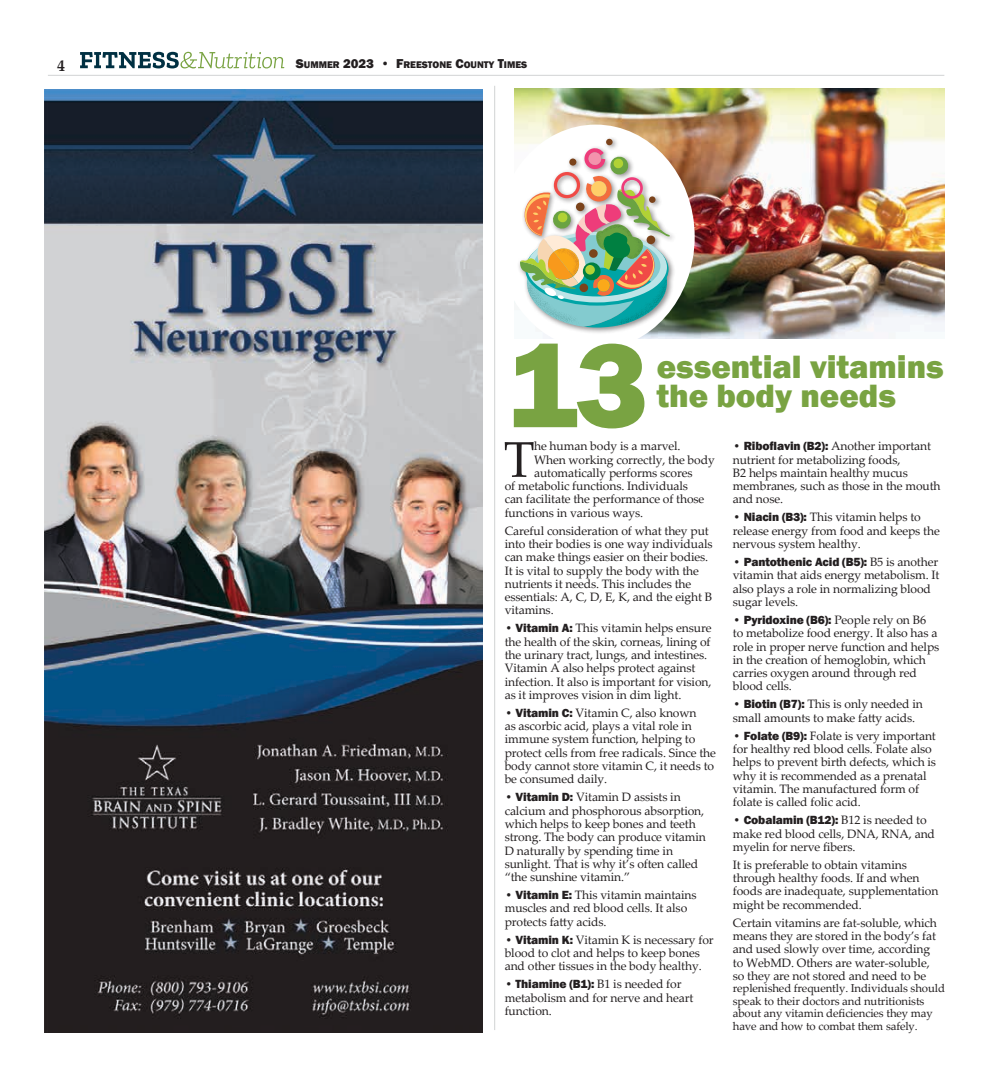
<style>
.page{position:relative;width:990px;height:1080px;background:#fff}
.page>*{position:absolute;margin:0;border:0;box-sizing:border-box;transform-origin:0 0}
.t1{font:800 123.5px "Franklin Gothic";color:#79a342}
.t2{font:50.25px "Palatino Linotype";color:#231f20}
.t3{font:800 33.25px/29.2px "Franklin Gothic";color:#79a342}
.t4{font:700 16px "Palatino Linotype";color:#231f20}
.t5{font:12.12px/13.2px "Palatino Linotype";letter-spacing:-.01em;color:#231f20}
.t6{font:800 12.12px "Franklin Gothic";letter-spacing:-.01em;color:#231f20}
.t7{font:11.38px/12.5px "Palatino Linotype";letter-spacing:-.01em;color:#231f20}
.t8{font:800 9.88px "Franklin Gothic";color:#231f20}
.s1{font-size:13.25px}
.s2{font-family:"Palatino Linotype";font-weight:400}
.s3{font-family:"Franklin Gothic";font-weight:800}
</style>
<div class="page">
<img style="left:44px;top:90px;width:439px;height:942px">
<hr style="left:48px;top:75px;width:896px;height:1px;background:#d1d3d4">
<svg style="left:80px;top:52px;width:204px;height:16px"></svg>
<img style="left:514px;top:88px;width:430px;height:250px">
<div style="left:497px;top:125px;width:198px;height:224px;background:#fff;border-radius:50%"></div>
<div style="left:517px;top:136px;width:160px;height:199px;background:#231f20;opacity:.5"></div>
<div style="left:606px;top:139px;width:7px;height:6px;background:#7b431b;border-radius:50%"></div>
<img style="left:520px;top:147px;width:150px;height:181px">
<hr style="left:494px;top:86px;width:1px;height:944px;background:#d1d3d4">
<h3 class="t4" style="left:57px;top:55px;width:9px">4</h3>
<p class="t8" style="left:296px;top:59px;width:233px"><span class="s1">S</span>UMMER <span class="s1">2023 •</span> <span class="s1">F</span>REESTONE <span class="s1">C</span>OUNTY <span class="s1">T</span>IMES</p>
<h1 class="t1" style="left:506px;top:306px;width:143px">13</h1>
<h2 class="t2" style="left:504px;top:424px;width:32px">T</h2>
<p class="t5" style="left:534px;top:439px;width:148px">he human body is a marvel.</p>
<h3 class="t3" style="left:657px;top:352px;width:289px">essential vitamins the body needs</h3>
<p class="t6" style="left:733px;top:438px;width:200px">• Riboflavin (B2): <span class="s2">Another important</span></p>
<p class="t5" style="left:733px;top:452px;width:209px">nutrient for metabolizing foods,<br>B2 helps maintain healthy mucus membranes, such as those in the mouth and nose.</p>
<p class="t5" style="left:733px;top:510px;width:209px"><span class="s3">• Niacin (B3):</span> This vitamin helps to release energy from food and keeps the nervous system healthy.</p>
<p class="t6" style="left:733px;top:554px;width:207px">• Pantothenic Acid (B5): <span class="s2">B5 is another</span></p>
<p class="t5" style="left:733px;top:568px;width:208px">vitamin that aids energy metabolism. It also plays a role in normalizing blood sugar levels.</p>
<p class="t6" style="left:733px;top:612px;width:195px">• Pyridoxine (B6): <span class="s2">People rely on B6</span></p>
<p class="t5" style="left:733px;top:626px;width:208px">to metabolize food energy. It also has a role in proper nerve function and helps in the creation of hemoglobin, which carries oxygen around through red blood cells.</p>
<p class="t5" style="left:733px;top:697px;width:192px"><span class="s3">• Biotin (B7):</span> This is only needed in small amounts to make fatty acids.</p>
<p class="t5" style="left:733px;top:729px;width:205px"><span class="s3">• Folate (B9):</span> Folate is very important for healthy red blood cells. Folate also helps to prevent birth defects, which is why it is recommended as a prenatal vitamin. The manufactured form of folate is called folic acid.</p>
<p class="t6" style="left:733px;top:812px;width:195px">• Cobalamin (B12): <span class="s2">B12 is needed to</span></p>
<p class="t5" style="left:733px;top:826px;width:204px">make red blood cells, DNA, RNA, and myelin for nerve fibers.</p>
<p class="t5" style="left:733px;top:858px;width:207px">It is preferable to obtain vitamins through healthy foods. If and when foods are inadequate, supplementation might be recommended.</p>
<p class="t5" style="left:733px;top:916px;width:206px">Certain vitamins are fat-soluble, which means they are stored in the body’s fat and used slowly over time, according to WebMD. Others are water-soluble, so they are not stored and need to be</p>
<p class="t7" style="left:733px;top:982px;width:214px">replenished frequently. Individuals should speak to their doctors and nutritionists about any vitamin deficiencies they may have and how to combat them safely.</p>
<p class="t5" style="left:534px;top:452px;width:182px">When working correctly, the body</p>
<p class="t5" style="left:534px;top:466px;width:160px">automatically performs scores</p>
<p class="t5" style="left:505px;top:479px;width:185px">of metabolic functions. Individuals</p>
<p class="t5" style="left:505px;top:492px;width:201px">can facilitate the performance of those</p>
<p class="t5" style="left:505px;top:505px;width:140px">functions in various ways.</p>
<p class="t5" style="left:505px;top:523px;width:209px">Careful consideration of what they put into their bodies is one way individuals can make things easier on their bodies.<br>It is vital to supply the body with the nutrients it needs. This includes the essentials: A, C, D, E, K, and the eight B vitamins.</p>
<p class="t5" style="left:505px;top:621px;width:208px"><span class="s3">• Vitamin A:</span> This vitamin helps ensure the health of the skin, corneas, lining of the urinary tract, lungs, and intestines.<br>Vitamin A also helps protect against infection. It also is important for vision, as it improves vision in dim light.</p>
<p class="t5" style="left:505px;top:706px;width:213px"><span class="s3">• Vitamin C:</span> Vitamin C, also known<br>as ascorbic acid, plays a vital role in immune system function, helping to protect cells from free radicals. Since the body cannot store vitamin C, it needs to be consumed daily.</p>
<p class="t5" style="left:505px;top:790px;width:203px"><span class="s3">• Vitamin D:</span> Vitamin D assists in calcium and phosphorous absorption, which helps to keep bones and teeth strong. The body can produce vitamin D naturally by spending time in sunlight. That is why it’s often called “the sunshine vitamin.”</p>
<p class="t5" style="left:505px;top:888px;width:193px"><span class="s3">• Vitamin E:</span> This vitamin maintains muscles and red blood cells. It also protects fatty acids.</p>
<p class="t5" style="left:505px;top:933px;width:210px"><span class="s3">• Vitamin K:</span> Vitamin K is necessary for blood to clot and helps to keep bones and other tissues in the body healthy.</p>
<p class="t6" style="left:505px;top:976px;width:178px">• Thiamine (B1): <span class="s2">B1 is needed for</span></p>
<p class="t5" style="left:505px;top:990px;width:190px">metabolism and for nerve and heart function.</p>
</div>
